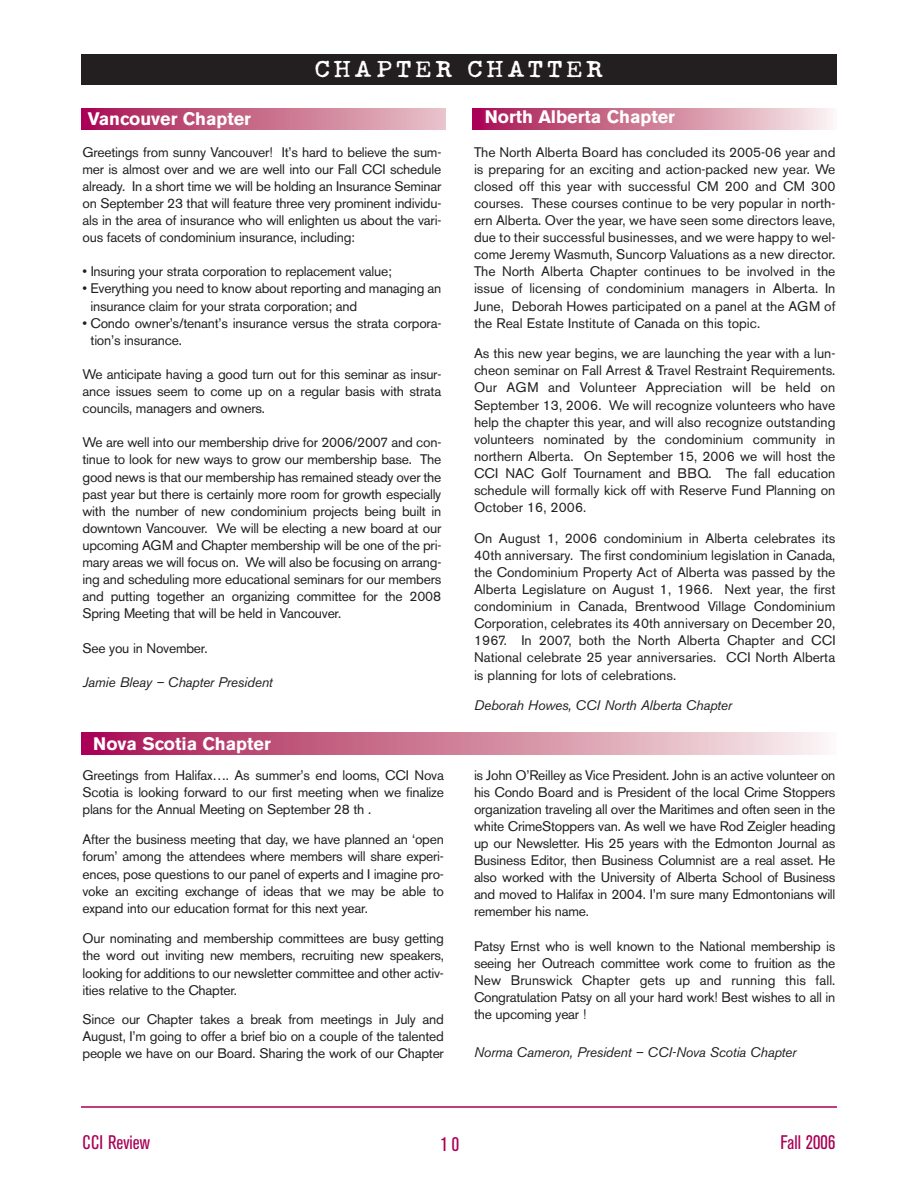
<style>
.page{position:relative;width:918px;height:1188px;background:#fff}
.page>*{position:absolute;margin:0;border:0;box-sizing:border-box;transform-origin:0 0}
.t1{font:27px "Schmutz ICG Cleaned";letter-spacing:.105em;color:#fff;scale:1.15 1}
.t2{font:condensed 19.5px "Akzidenz Grotesk BE";color:#a90056}
.t3{font:700 18px "Akzidenz Grotesk BE";color:#fff}
.t4{font:13.8px/17.1px "Akzidenz Grotesk BE";letter-spacing:-.02em;color:#231f20;text-align:justify}
.t5{font:italic 13.8px "Akzidenz Grotesk BE";letter-spacing:-.02em;color:#231f20}
</style>
<div class="page">
<hr style="left:81px;top:1106px;width:756px;height:2px;background:#a90056">
<div style="left:81px;top:54px;width:756px;height:31px;background:#231f20"></div>
<svg style="left:81px;top:108px;width:365px;height:21px;background:#c86b8c"></svg>
<div style="left:472px;top:108px;width:365px;height:21px;background:linear-gradient(to right,#a8114e,#f9f3ed)"></div>
<svg style="left:81px;top:733px;width:743px;height:21px;background:#cf809c"></svg>
<h1 class="t1" style="left:314px;top:52px;width:253px">CHAPTER CHATTER</h1>
<h3 class="t3" style="left:88px;top:112px;width:165px">Vancouver Chapter</h3>
<p class="t4" style="left:82px;top:145px;width:360px">Greetings from sunny Vancouver! It’s hard to believe the sum&shy;mer is almost over and we are well into our Fall CCI schedule already. In a short time we will be holding an Insurance Seminar on September 23 that will feature three very prominent individu&shy;als in the area of insurance who will enlighten us about the vari&shy;ous facets of condominium insurance, including:</p>
<p class="t4" style="left:82px;top:264px;width:311px">• Insuring your strata corporation to replacement value;</p>
<p class="t4" style="left:91px;top:282px;width:352px;text-indent:-8px">• Everything you need to know about reporting and managing an insurance claim for your strata corporation; and</p>
<p class="t4" style="left:91px;top:316px;width:352px;text-indent:-8px">• Condo owner’s/tenant’s insurance versus the strata corpora&shy;tion’s insurance.</p>
<p class="t4" style="left:82px;top:367px;width:360px">We anticipate having a good turn out for this seminar as insur&shy;ance issues seem to come up on a regular basis with strata councils, managers and owners.</p>
<p class="t4" style="left:82px;top:435px;width:360px">We are well into our membership drive for 2006/2007 and con&shy;tinue to look for new ways to grow our membership base. The good news is that our membership has remained steady over the past year but there is certainly more room for growth especially with the number of new condominium projects being built in downtown Vancouver. We will be electing a new board at our upcoming AGM and Chapter membership will be one of the pri&shy;mary areas we will focus on. We will also be focusing on arrang&shy;ing and scheduling more educational seminars for our members and putting together an organizing committee for the 2008<br>Spring Meeting that will be held in Vancouver.</p>
<p class="t4" style="left:82px;top:641px;width:127px">See you in November.</p>
<p class="t5" style="left:82px;top:677px;width:192px">Jamie Bleay – Chapter President</p>
<h3 class="t3" style="left:93px;top:737px;width:179px">Nova Scotia Chapter</h3>
<p class="t4" style="left:82px;top:768px;width:363px">Greetings from Halifax…. As summer’s end looms, CCI Nova Scotia is looking forward to our first meeting when we finalize plans for the Annual Meeting on September 28 th .</p>
<p class="t4" style="left:82px;top:833px;width:363px">After the business meeting that day, we have planned an ‘open forum’ among the attendees where members will share experi&shy;ences, pose questions to our panel of experts and I imagine pro&shy;voke an exciting exchange of ideas that we may be able to expand into our education format for this next year.</p>
<p class="t4" style="left:82px;top:931px;width:363px">Our nominating and membership committees are busy getting the word out inviting new members, recruiting new speakers, looking for additions to our newsletter committee and other activ&shy;ities relative to the Chapter.</p>
<p class="t4" style="left:82px;top:1012px;width:363px">Since our Chapter takes a break from meetings in July and August, I’m going to offer a brief bio on a couple of the talented people we have on our Board. Sharing the work of our Chapter</p>
<h3 class="t3" style="left:485px;top:111px;width:192px">North Alberta Chapter</h3>
<p class="t4" style="left:474px;top:145px;width:363px">The North Alberta Board has concluded its 2005-06 year and is preparing for an exciting and action-packed new year. We closed off this year with successful CM 200 and CM 300 courses. These courses continue to be very popular in north&shy;ern Alberta. Over the year, we have seen some directors leave, due to their successful businesses, and we were happy to wel&shy;come Jeremy Wasmuth, Suncorp Valuations as a new director.<br>The North Alberta Chapter continues to be involved in the issue of licensing of condominium managers in Alberta. In June, Deborah Howes participated on a panel at the AGM of the Real Estate Institute of Canada on this topic.</p>
<p class="t4" style="left:474px;top:346px;width:363px">As this new year begins, we are launching the year with a lun&shy;cheon seminar on Fall Arrest &amp; Travel Restraint Requirements.<br>Our AGM and Volunteer Appreciation will be held on September 13, 2006. We will recognize volunteers who have help the chapter this year, and will also recognize outstanding volunteers nominated by the condominium community in northern Alberta. On September 15, 2006 we will host the CCI NAC Golf Tournament and BBQ. The fall education schedule will formally kick off with Reserve Fund Planning on October 16, 2006.</p>
<p class="t4" style="left:474px;top:531px;width:363px">On August 1, 2006 condominium in Alberta celebrates its 40th anniversary. The first condominium legislation in Canada, the Condominium Property Act of Alberta was passed by the Alberta Legislature on August 1, 1966. Next year, the first condominium in Canada, Brentwood Village Condominium Corporation, celebrates its 40th anniversary on December 20, 1967. In 2007, both the North Alberta Chapter and CCI National celebrate 25 year anniversaries. CCI North Alberta is planning for lots of celebrations.</p>
<p class="t5" style="left:474px;top:700px;width:260px">Deborah Howes, CCI North Alberta Chapter</p>
<p class="t4" style="left:474px;top:768px;width:363px">is John O’Reilley as Vice President. John is an active volunteer on his Condo Board and is President of the local Crime Stoppers organization traveling all over the Maritimes and often seen in the white CrimeStoppers van. As well we have Rod Zeigler heading up our Newsletter. His 25 years with the Edmonton Journal as Business Editor, then Business Columnist are a real asset. He also worked with the University of Alberta School of Business and moved to Halifax in 2004. I’m sure many Edmontonians will remember his name.</p>
<p class="t4" style="left:474px;top:939px;width:363px">Patsy Ernst who is well known to the National membership is seeing her Outreach committee work come to fruition as the New Brunswick Chapter gets up and running this fall.<br>Congratulation Patsy on all your hard work! Best wishes to all in the upcoming year !</p>
<p class="t5" style="left:474px;top:1047px;width:324px">Norma Cameron, President – CCI-Nova Scotia Chapter</p>
<h2 class="t2" style="left:82px;top:1135px;width:69px">CCI Review</h2>
<h2 class="t2" style="left:441px;top:1137px;width:20px">10</h2>
<h2 class="t2" style="left:781px;top:1135px;width:56px">Fall 2006</h2>
</div>
